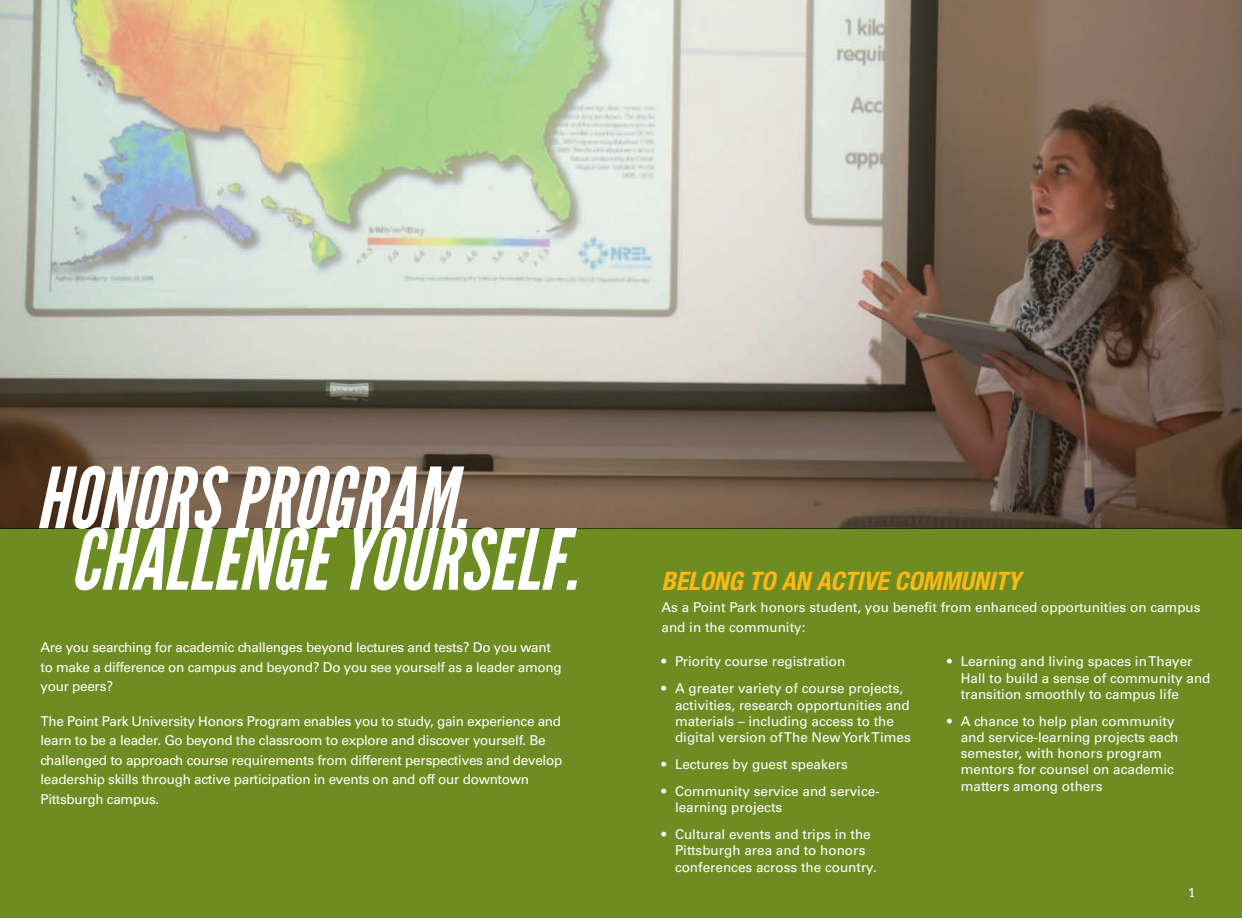
<style>
.page{position:relative;width:1242px;height:918px;background:#fff}
.page>*{position:absolute;margin:0;border:0;box-sizing:border-box;transform-origin:0 0}
.Head_1_white{font:italic 84px/61.5px "League Gothic";color:#fff}
.T-Head__4-Sq_pages{font:italic 700 condensed 25.5px "Helvetica Neue";color:#fcb814}
.t1{font:13.5px/16.2px "Univers";color:#fff}
.t2{font:13.5px/19.5px "Univers";letter-spacing:-.02em;color:#fff}
.t3{font:13.5px "Serifa";color:#fff}
</style>
<div class="page">
<img style="left:0;top:0;width:1242px;height:528px">
<div style="left:0;top:528px;width:1242px;height:390px;background:#6d8d23"></div>
<p class="Head_1_white" style="left:70px;top:468px;width:509px;text-indent:-35px">HONORS PROGRAM.<br>CHALLENGE YOURSELF.</p>
<p class="t2" style="left:40px;top:638px;width:523px">Are you searching for academic challenges beyond lectures and tests? Do you want to make a difference on campus and beyond? Do you see yourself as a leader among your peers?</p>
<p class="t2" style="left:40px;top:711px;width:523px">The Point Park University Honors Program enables you to study, gain experience and learn to be a leader. Go beyond the classroom to explore and discover yourself. Be challenged to approach course requirements from different perspectives and develop leadership skills through active participation in events on and off our downtown Pittsburgh campus.</p>
<p class="T-Head__4-Sq_pages" style="left:662px;top:565px;width:361px">BELONG TO AN ACTIVE COMMUNITY</p>
<p class="t1" style="left:662px;top:598px;width:541px;line-height:19.5px">As a Point Park honors student, you benefit from enhanced opportunities on campus and in the community:</p>
<p class="t1" style="left:662px;top:654px;width:185px">• Priority course registration</p>
<p class="t1" style="left:675px;top:681px;width:237px;text-indent:-14px">• A greater variety of course projects, activities, research opportunities and materials – including access to the digital version of The New York Times</p>
<p class="t1" style="left:662px;top:756px;width:188px">• Lectures by guest speakers</p>
<p class="t1" style="left:675px;top:783px;width:206px;text-indent:-14px">• Community service and service&shy;learning projects</p>
<p class="t1" style="left:675px;top:826px;width:203px;text-indent:-14px">• Cultural events and trips in the<br>Pittsburgh area and to honors conferences across the country.</p>
<p class="t1" style="left:961px;top:654px;width:251px;text-indent:-14px">• Learning and living spaces in Thayer<br>Hall to build a sense of community and transition smoothly to campus life</p>
<p class="t1" style="left:961px;top:713px;width:219px;text-indent:-14px">• A chance to help plan community and service-learning projects each semester, with honors program mentors for counsel on academic matters among others</p>
<p class="t3" style="left:1188px;top:885px;width:9px">1</p>
</div>
